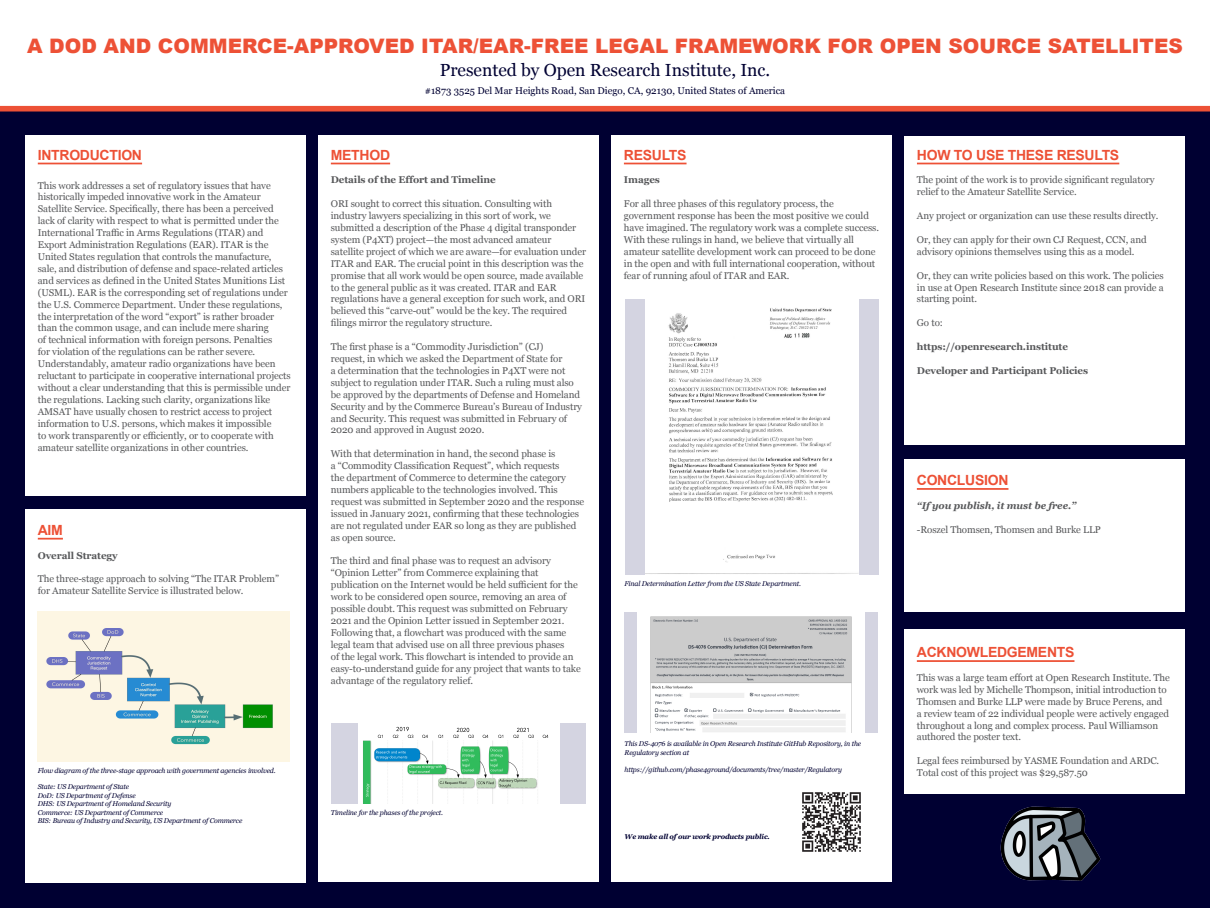
<style>
.page{position:relative;width:1210px;height:908px;background:#fff}
.page>*{position:absolute;margin:0;border:0;box-sizing:border-box;transform-origin:0 0}
.t1{font:900 19.95px "Arial";color:#ed5136}
.t2{font:17.5px "Georgia";color:#000032}
.t3{font:700 14px "Arial";letter-spacing:-.02em;color:#ed5136}
.t4{font:9.8px/11.9px "Georgia";letter-spacing:-.01em;color:#57585a}
.t5{font:700 9.8px "Georgia";letter-spacing:-.01em;color:#57585a}
.t6{font:9.8px "Georgia";color:#000032}
.t7{font:italic 700 9.8px "Georgia";letter-spacing:-.01em;color:#57585a}
.t8{font:italic 7px/8.4px "Georgia";letter-spacing:-.02em;color:#000032}
.t9{font:italic 700 7px "Georgia";letter-spacing:-.02em;color:#000032}
</style>
<div class="page">
<div style="left:0;top:109px;width:1210px;height:798px;background:#000032"></div>
<div style="left:904px;top:629px;width:280px;height:164px;background:#fff"></div>
<div style="left:904px;top:459px;width:280px;height:152px;background:#fff"></div>
<div style="left:25px;top:508px;width:281px;height:373px;background:#fff"></div>
<div style="left:25px;top:135px;width:281px;height:361px;background:#fff"></div>
<div style="left:318px;top:135px;width:280px;height:746px;background:#fff"></div>
<div style="left:611px;top:135px;width:280px;height:746px;background:#fff"></div>
<div style="left:904px;top:135px;width:280px;height:309px;background:#fff"></div>
<div style="left:331px;top:722px;width:255px;height:81px;background:#d4d4e1"></div>
<img style="left:358px;top:722px;width:201px;height:81px">
<div style="left:624px;top:299px;width:254px;height:275px;background:#d4d4e1"></div>
<img style="left:645px;top:299px;width:213px;height:275px">
<hr style="left:645px;top:573px;width:211px;height:1px;background:#909295">
<div style="left:624px;top:611px;width:254px;height:121px;background:#d4d4e1"></div>
<img style="left:638px;top:611px;width:226px;height:121px">
<div style="left:0;top:106px;width:1210px;height:5px;background:#ed5136"></div>
<hr style="left:38px;top:162px;width:104px;height:2px;background:#ed5136">
<hr style="left:38px;top:537px;width:25px;height:2px;background:#ed5136">
<hr style="left:331px;top:162px;width:59px;height:2px;background:#ed5136">
<hr style="left:624px;top:162px;width:62px;height:2px;background:#ed5136">
<hr style="left:917px;top:162px;width:202px;height:2px;background:#ed5136">
<hr style="left:917px;top:660px;width:157px;height:1px;background:#ed5136">
<hr style="left:917px;top:488px;width:91px;height:1px;background:#ed5136">
<img style="left:38px;top:611px;width:252px;height:150px">
<img style="left:1000px;top:806px;width:101px;height:75px">
<img style="left:802px;top:792px;width:59px;height:60px">
<p class="t1" style="left:27px;top:32px;width:1157px">A DOD AND COMMERCE-APPROVED ITAR/EAR-FREE LEGAL FRAMEWORK FOR OPEN SOURCE SATELLITES</p>
<p class="t2" style="left:440px;top:57px;width:332px">Presented by Open Research Institute, Inc.</p>
<p class="t6" style="left:425px;top:83px;width:362px">#1873 3525 Del Mar Heights Road, San Diego, CA, 92130, United States of America</p>
<p class="t3" style="left:38px;top:145px;width:106px">INTRODUCTION</p>
<p class="t4" style="left:38px;top:179px;width:254px">This work addresses a set of regulatory issues that have historically impeded innovative work in the Amateur Satellite Service. Specifically, there has been a perceived lack of clarity with respect to what is permitted under the International Traffic in Arms Regulations (ITAR) and Export Administration Regulations (EAR). ITAR is the United States regulation that controls the manufacture, sale, and distribution of defense and space-related articles and services as defined in the United States Munitions List (USML). EAR is the corresponding set of regulations under the U.S. Commerce Department. Under these regulations, the interpretation of the word “export” is rather broader than the common usage, and can include mere sharing<br>of technical information with foreign persons. Penalties<br>for violation of the regulations can be rather severe.<br>Understandably, amateur radio organizations have been reluctant to participate in cooperative international projects without a clear understanding that this is permissible under the regulations. Lacking such clarity, organizations like AMSAT have usually chosen to restrict access to project information to U.S. persons, which makes it impossible<br>to work transparently or efficiently, or to cooperate with amateur satellite organizations in other countries.</p>
<p class="t3" style="left:38px;top:520px;width:27px">AIM</p>
<p class="t5" style="left:38px;top:547px;width:81px">Overall Strategy</p>
<p class="t4" style="left:38px;top:572px;width:243px">The three-stage approach to solving “The ITAR Problem” for Amateur Satellite Service is illustrated below.</p>
<p class="t8" style="left:38px;top:765px;width:239px">Flow diagram of the three-stage approach with government agencies involved.</p>
<p class="t8" style="left:38px;top:782px;width:93px">State: US Department of State</p>
<p class="t8" style="left:38px;top:790px;width:99px">DoD: US Department of Defense</p>
<p class="t8" style="left:38px;top:799px;width:135px">DHS: US Department of Homeland Security</p>
<p class="t8" style="left:38px;top:807px;width:206px">Commerce: US Department of Commerce<br>BIS: Bureau of Industry and Security, US Department of Commerce</p>
<p class="t3" style="left:331px;top:145px;width:61px">METHOD</p>
<p class="t5" style="left:331px;top:172px;width:166px">Details of the Effort and Timeline</p>
<p class="t4" style="left:331px;top:197px;width:257px">ORI sought to correct this situation. Consulting with industry lawyers specializing in this sort of work, we submitted a description of the Phase 4 digital transponder system (P4XT) project—the most advanced amateur satellite project of which we are aware—for evaluation under ITAR and EAR. The crucial point in this description was the promise that all work would be open source, made available to the general public as it was created. ITAR and EAR regulations have a general exception for such work, and ORI believed this “carve-out” would be the key. The required filings mirror the regulatory structure.</p>
<p class="t4" style="left:331px;top:340px;width:253px">The first phase is a “Commodity Jurisdiction” (CJ)<br>request, in which we asked the Department of State for<br>a determination that the technologies in P4XT were not subject to regulation under ITAR. Such a ruling must also be approved by the departments of Defense and Homeland Security and by the Commerce Bureau’s Bureau of Industry and Security. This request was submitted in February of 2020 and approved in August 2020.</p>
<p class="t4" style="left:331px;top:447px;width:255px">With that determination in hand, the second phase is<br>a “Commodity Classification Request”, which requests<br>the department of Commerce to determine the category numbers applicable to the technologies involved. This request was submitted in September 2020 and the response issued in January 2021, confirming that these technologies are not regulated under EAR so long as they are published as open source.</p>
<p class="t4" style="left:331px;top:554px;width:251px">The third and final phase was to request an advisory “Opinion Letter” from Commerce explaining that publication on the Internet would be held sufficient for the work to be considered open source, removing an area of possible doubt. This request was submitted on February 2021 and the Opinion Letter issued in September 2021.<br>Following that, a flowchart was produced with the same legal team that advised use on all three previous phases<br>of the legal work. This flowchart is intended to provide an easy-to-understand guide for any project that wants to take advantage of the regulatory relief.</p>
<p class="t8" style="left:331px;top:807px;width:114px">Timeline for the phases of the project.</p>
<p class="t3" style="left:624px;top:145px;width:64px">RESULTS</p>
<p class="t5" style="left:624px;top:172px;width:37px">Images</p>
<p class="t4" style="left:624px;top:197px;width:257px">For all three phases of this regulatory process, the government response has been the most positive we could have imagined. The regulatory work was a complete success.<br>With these rulings in hand, we believe that virtually all amateur satellite development work can proceed to be done in the open and with full international cooperation, without fear of running afoul of ITAR and EAR.</p>
<p class="t8" style="left:624px;top:579px;width:178px">Final Determination Letter from the US State Department.</p>
<p class="t8" style="left:624px;top:739px;width:238px">This DS-4076 is available in Open Research Institute GitHub Repository, in the<br>Regulatory section at</p>
<p class="t8" style="left:624px;top:764px;width:219px">https://github.com/phase4ground/documents/tree/master/Regulatory</p>
<p class="t9" style="left:624px;top:830px;width:147px">We make all of our work products public.</p>
<p class="t3" style="left:917px;top:145px;width:204px">HOW TO USE THESE RESULTS</p>
<p class="t4" style="left:917px;top:173px;width:239px">The point of the work is to provide significant regulatory relief to the Amateur Satellite Service.</p>
<p class="t4" style="left:917px;top:209px;width:243px">Any project or organization can use these results directly.</p>
<p class="t4" style="left:917px;top:233px;width:231px">Or, they can apply for their own CJ Request, CCN, and advisory opinions themselves using this as a model.</p>
<p class="t4" style="left:917px;top:269px;width:248px;text-align:justify">Or, they can write policies based on this work. The policies in use at Open Research Institute since 2018 can provide a starting point.</p>
<p class="t4" style="left:917px;top:316px;width:27px">Go to:</p>
<p class="t5" style="left:917px;top:339px;width:152px">https://openresearch.institute</p>
<p class="t5" style="left:917px;top:363px;width:173px">Developer and Participant Policies</p>
<p class="t3" style="left:917px;top:470px;width:93px">CONCLUSION</p>
<p class="t7" style="left:917px;top:498px;width:161px">“If you publish, it must be free.”</p>
<p class="t4" style="left:917px;top:522px;width:185px">-Roszel Thomsen, Thomsen and Burke LLP</p>
<p class="t3" style="left:917px;top:642px;width:159px">ACKNOWLEDGEMENTS</p>
<p class="t4" style="left:917px;top:671px;width:254px">This was a large team effort at Open Research Institute. The work was led by Michelle Thompson, initial introduction to Thomsen and Burke LLP were made by Bruce Perens, and a review team of 22 individual people were actively engaged throughout a long and complex process. Paul Williamson authored the poster text.</p>
<p class="t4" style="left:917px;top:754px;width:244px">Legal fees reimbursed by YASME Foundation and ARDC.<br>Total cost of this project was $29,587.50</p>
</div>
